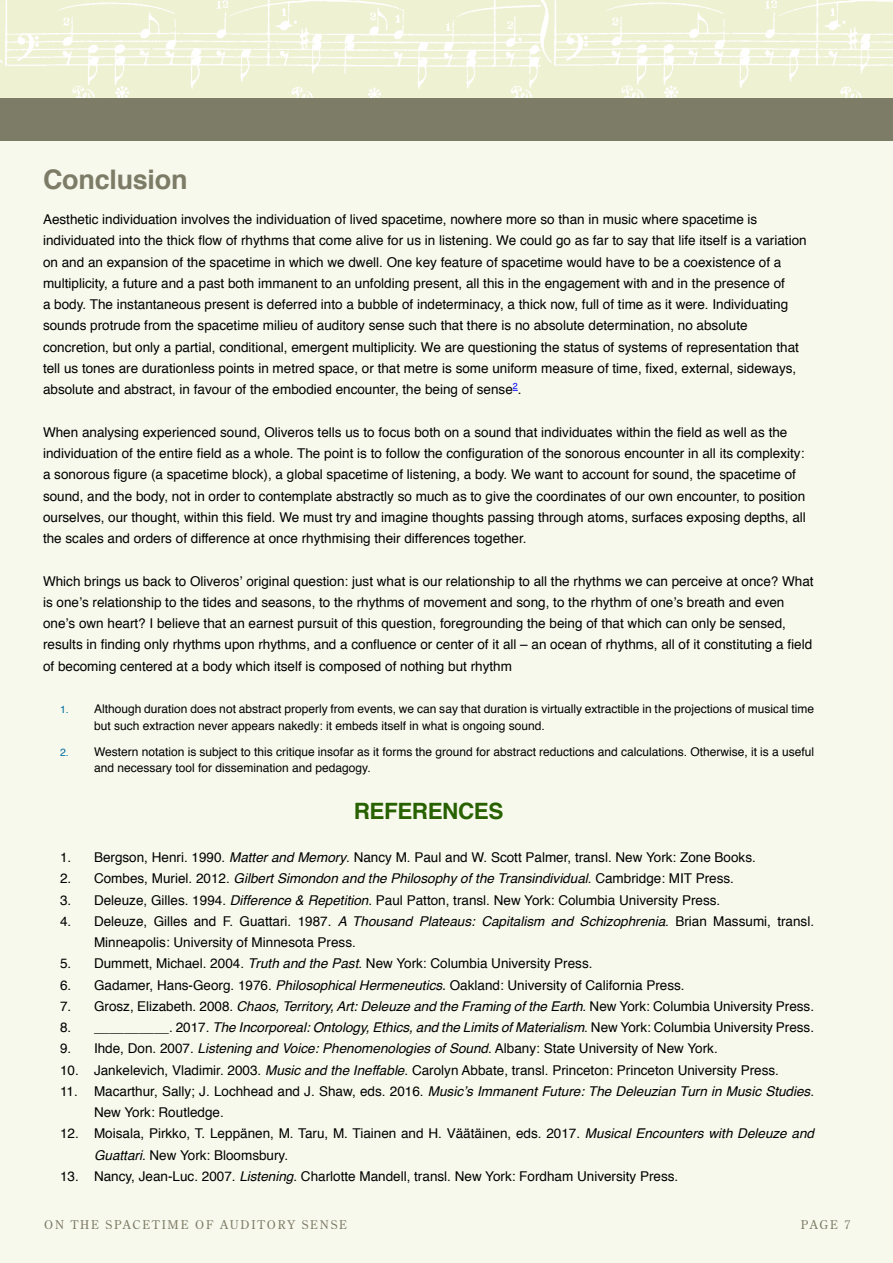
<style>
.page{position:relative;width:893px;height:1263px;background:#f8f9ed}
.page>*{position:absolute;margin:0;border:0;box-sizing:border-box;transform-origin:0 0}
.Sub-Heading_Text{font:700 27px "Helvetica";letter-spacing:-.01em;color:#7d7c67}
.References_Title{font:700 22.5px "Helvetica";letter-spacing:-.02em;color:#276100}
.t1{font:13.5px/21.3px "Helvetica";color:#000}
.t2{font:italic 13.5px "Helvetica";color:#000}
.t3{font:12px/16.5px "Helvetica";color:#000}
.t4{font:12px "Century Old Style Std";letter-spacing:.15em;color:#7d7c67}
.s1{font-size:10.5px;color:#006ea2}
.s2{font-style:italic}
.s3{font-style:normal}
</style>
<div class="page">
<img style="left:0;top:0;width:505px;height:98px">
<img style="left:505px;top:0;width:388px;height:98px">
<div style="left:0;top:98px;width:893px;height:43px;background:#7d7c67"></div>
<p class="Sub-Heading_Text" style="left:43px;top:158px;width:146px">Conclusion</p>
<p class="t1" style="left:43px;top:209px;width:765px">Aesthetic individuation involves the individuation of lived spacetime, nowhere more so than in music where spacetime is individuated into the thick flow of rhythms that come alive for us in listening. We could go as far to say that life itself is a variation on and an expansion of the spacetime in which we dwell. One key feature of spacetime would have to be a coexistence of a multiplicity, a future and a past both immanent to an unfolding present, all this in the engagement with and in the presence of<br>a body. The instantaneous present is deferred into a bubble of indeterminacy, a thick now, full of time as it were. Individuating sounds protrude from the spacetime milieu of auditory sense such that there is no absolute determination, no absolute concretion, but only a partial, conditional, emergent multiplicity. We are questioning the status of systems of representation that tell us tones are durationless points in metred space, or that metre is some uniform measure of time, fixed, external, sideways, absolute and abstract, in favour of the embodied encounter, the being of sense<sup>2</sup>.</p>
<p class="t1" style="left:43px;top:422px;width:764px">When analysing experienced sound, Oliveros tells us to focus both on a sound that individuates within the field as well as the individuation of the entire field as a whole. The point is to follow the configuration of the sonorous encounter in all its complexity: a sonorous figure (a spacetime block), a global spacetime of listening, a body. We want to account for sound, the spacetime of sound, and the body, not in order to contemplate abstractly so much as to give the coordinates of our own encounter, to position ourselves, our thought, within this field. We must try and imagine thoughts passing through atoms, surfaces exposing depths, all the scales and orders of difference at once rhythmising their differences together.</p>
<p class="t1" style="left:43px;top:571px;width:772px">Which brings us back to Oliveros’ original question: just what is our relationship to all the rhythms we can perceive at once? What is one’s relationship to the tides and seasons, to the rhythms of movement and song, to the rhythm of one’s breath and even one’s own heart? I believe that an earnest pursuit of this question, foregrounding the being of that which can only be sensed, results in finding only rhythms upon rhythms, and a confluence or center of it all – an ocean of rhythms, all of it constituting a field of becoming centered at a body which itself is composed of nothing but rhythm</p>
<p class="t3" style="left:94px;top:701px;width:722px;text-indent:-34px"><span class="s1">1.</span> Although duration does not abstract properly from events, we can say that duration is virtually extractible in the projections of musical time but such extraction never appears nakedly: it embeds itself in what is ongoing sound.</p>
<p class="t3" style="left:94px;top:743px;width:722px;text-indent:-34px"><span class="s1">2.</span> Western notation is subject to this critique insofar as it forms the ground for abstract reductions and calculations. Otherwise, it is a useful and necessary tool for dissemination and pedagogy.</p>
<p class="References_Title" style="left:354px;top:793px;width:151px">REFERENCES</p>
<p class="t1" style="left:60px;top:847px;width:697px">1. Bergson, Henri. 1990. <span class="s2">Matter and Memory</span>. Nancy M. Paul and W. Scott Palmer, transl. New York: Zone Books.</p>
<p class="t2" style="left:60px;top:868px;width:675px"><span class="s3">2. Combes, Muriel. 2012.</span> Gilbert Simondon and the Philosophy of the Transindividual<span class="s3">. Cambridge: MIT Press.</span></p>
<p class="t1" style="left:60px;top:889px;width:662px">3. Deleuze, Gilles. 1994. <span class="s2">Difference &amp; Repetition</span>. Paul Patton, transl. New York: Columbia University Press.</p>
<p class="t1" style="left:94px;top:911px;width:722px;text-indent:-34px">4. Deleuze, Gilles and F. Guattari. 1987. <span class="s2">A Thousand Plateaus: Capitalism and Schizophrenia</span>. Brian Massumi, transl.<br>Minneapolis: University of Minnesota Press.</p>
<p class="t1" style="left:60px;top:953px;width:534px">5. Dummett, Michael. 2004. <span class="s2">Truth and the Past</span>. New York: Columbia University Press.</p>
<p class="t1" style="left:60px;top:974px;width:626px">6. Gadamer, Hans-Georg. 1976. <span class="s2">Philosophical Hermeneutics.</span> Oakland: University of California Press.</p>
<p class="t1" style="left:60px;top:996px;width:756px">7. Grosz, Elizabeth. 2008. <span class="s2">Chaos, Territory, Art: Deleuze and the Framing of the Earth</span>. New York: Columbia University Press.</p>
<p class="t2" style="left:60px;top:1017px;width:756px"><span class="s3">8. __________. 2017.</span> The Incorporeal: Ontology, Ethics, and the Limits of Materialism<span class="s3">. New York: Columbia University Press.</span></p>
<p class="t1" style="left:60px;top:1038px;width:659px">9. Ihde, Don. 2007. <span class="s2">Listening and Voice: Phenomenologies of Sound</span>. Albany: State University of New York.</p>
<p class="t1" style="left:60px;top:1059px;width:720px">10. Jankelevich, Vladimir. 2003. <span class="s2">Music and the Ineffable</span>. Carolyn Abbate, transl. Princeton: Princeton University Press.</p>
<p class="t1" style="left:94px;top:1081px;width:722px;text-indent:-34px">11. Macarthur, Sally; J. Lochhead and J. Shaw, eds. 2016. <span class="s2">Music’s Immanent Future: The Deleuzian Turn in Music Studies</span>.<br>New York: Routledge.</p>
<p class="t1" style="left:94px;top:1123px;width:722px;text-indent:-34px">12. Moisala, Pirkko, T. Leppänen, M. Taru, M. Tiainen and H. Väätäinen, eds. 2017. <span class="s2">Musical Encounters with Deleuze and<br>Guattari</span>. New York: Bloomsbury.</p>
<p class="t1" style="left:60px;top:1166px;width:620px">13. Nancy, Jean-Luc. 2007. <span class="s2">Listening</span>. Charlotte Mandell, transl. New York: Fordham University Press.</p>
<p class="t4" style="left:44px;top:1217px;width:305px">ON THE SPACETIME OF AUDITORY SENSE</p>
<p class="t4" style="left:801px;top:1217px;width:51px">PAGE 7</p>
</div>
